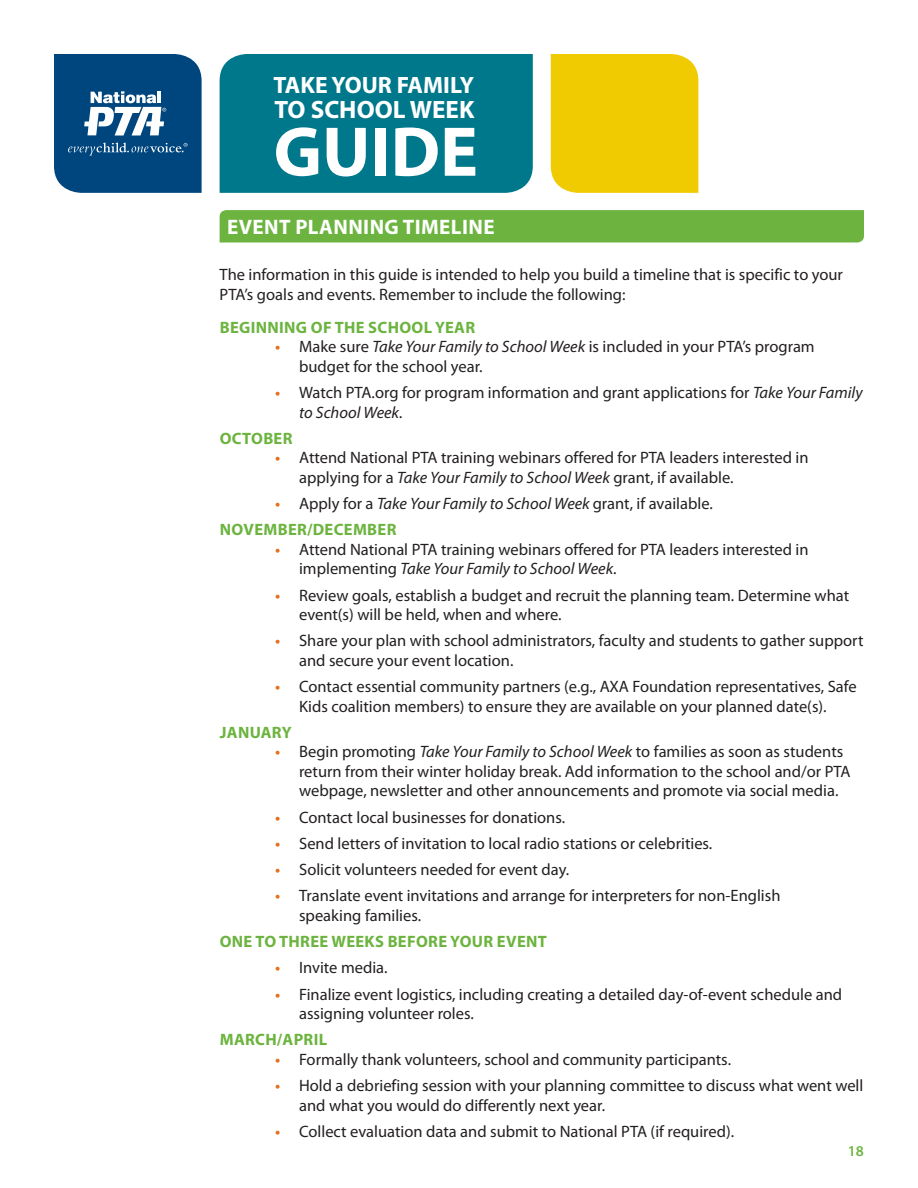
<style>
.page{position:relative;width:918px;height:1188px;background:#fff}
.page>*{position:absolute;margin:0;border:0;box-sizing:border-box;transform-origin:0 0}
.t1{font:700 70.95px "Myriad Pro";color:#fff}
.t2{font:700 25.2px "Myriad Pro";color:#fff}
.t3{font:700 23.7px "Myriad Pro";color:#fff}
.t4{font:700 21px "Myriad Pro";letter-spacing:.02em;color:#fff}
.List_w_tabs{font:16.5px/19.5px "Myriad Pro";color:#231f20}
.List_w_tabs-2{font:700 16.5px "Myriad Pro";letter-spacing:.02em;color:#6cb43f}
.t5{font:600 15px "Myriad Pro";color:#6cb43f}
.s1{font-weight:600;color:#e4701e}
.s2{font-style:italic}
</style>
<div class="page">
<div style="left:220px;top:54px;width:313px;height:139px;background:#00788b"></div>
<svg style="left:54px;top:54px;width:148px;height:139px;background:#1e5c8d"></svg>
<div style="left:551px;top:54px;width:147px;height:139px;background:#f0cb02"></div>
<div style="left:220px;top:210px;width:644px;height:33px;background:#6cb43f"></div>
<h3 class="t3" style="left:274px;top:69px;width:202px">TAKE YOUR FAMILY</h3>
<h2 class="t2" style="left:275px;top:93px;width:201px">TO SCHOOL WEEK</h2>
<h1 class="t1" style="left:274px;top:106px;width:206px">GUIDE</h1>
<p class="t4" style="left:227px;top:213px;width:269px">EVENT PLANNING TIMELINE</p>
<p class="List_w_tabs" style="left:220px;top:265px;width:625px">The information in this guide is intended to help you build a timeline that is specific to your<br>PTA’s goals and events. Remember to include the following:</p>
<p class="List_w_tabs-2" style="left:220px;top:317px;width:257px">BEGINNING OF THE SCHOOL YEAR</p>
<p class="List_w_tabs" style="left:299px;top:337px;width:517px;text-indent:-24px"><span class="s1">•</span> Make sure <span class="s2">Take Your Family to School Week</span> is included in your PTA’s program budget for the school year.</p>
<p class="List_w_tabs" style="left:299px;top:383px;width:565px;text-indent:-24px"><span class="s1">•</span> Watch PTA.org for program information and grant applications for <span class="s2">Take Your Family to School Week.</span></p>
<p class="List_w_tabs-2" style="left:220px;top:428px;width:74px">OCTOBER</p>
<p class="List_w_tabs" style="left:299px;top:448px;width:511px;text-indent:-24px"><span class="s1">•</span> Attend National PTA training webinars offered for PTA leaders interested in applying for a <span class="s2">Take Your Family to School Week</span> grant, if available.</p>
<p class="List_w_tabs" style="left:275px;top:494px;width:438px"><span class="s1">•</span> Apply for a <span class="s2">Take Your Family to School Week</span> grant, if available.</p>
<p class="List_w_tabs-2" style="left:220px;top:519px;width:178px">NOVEMBER/DECEMBER</p>
<p class="List_w_tabs" style="left:299px;top:539px;width:511px;text-indent:-24px"><span class="s1">•</span> Attend National PTA training webinars offered for PTA leaders interested in implementing <span class="s2">Take Your Family to School Week</span>.</p>
<p class="List_w_tabs" style="left:299px;top:585px;width:552px;text-indent:-24px"><span class="s1">•</span> Review goals, establish a budget and recruit the planning team. Determine what event(s) will be held, when and where.</p>
<p class="List_w_tabs" style="left:299px;top:631px;width:566px;text-indent:-24px"><span class="s1">•</span> Share your plan with school administrators, faculty and students to gather support and secure your event location.</p>
<p class="List_w_tabs" style="left:275px;top:677px;width:583px;text-align:center"><span class="s1">•</span> Contact essential community partners (e.g., AXA Foundation representatives, Safe<br>Kids coalition members) to ensure they are available on your planned date(s).</p>
<p class="List_w_tabs-2" style="left:220px;top:722px;width:73px">JANUARY</p>
<p class="List_w_tabs" style="left:299px;top:742px;width:553px;text-indent:-24px"><span class="s1">•</span> Begin promoting <span class="s2">Take Your Family to School Week</span> to families as soon as students return from their winter holiday break. Add information to the school and/or PTA webpage, newsletter and other announcements and promote via social media.</p>
<p class="List_w_tabs" style="left:275px;top:807px;width:290px"><span class="s1">•</span> Contact local businesses for donations.</p>
<p class="List_w_tabs" style="left:275px;top:833px;width:437px"><span class="s1">•</span> Send letters of invitation to local radio stations or celebrities.</p>
<p class="List_w_tabs" style="left:275px;top:860px;width:294px"><span class="s1">•</span> Solicit volunteers needed for event day.</p>
<p class="List_w_tabs" style="left:299px;top:886px;width:483px;text-indent:-24px"><span class="s1">•</span> Translate event invitations and arrange for interpreters for non-English speaking families.</p>
<p class="List_w_tabs-2" style="left:220px;top:931px;width:329px">ONE TO THREE WEEKS BEFORE YOUR EVENT</p>
<p class="List_w_tabs" style="left:275px;top:958px;width:113px"><span class="s1">•</span> Invite media.</p>
<p class="List_w_tabs" style="left:299px;top:984px;width:545px;text-indent:-24px"><span class="s1">•</span> Finalize event logistics, including creating a detailed day-of-event schedule and assigning volunteer roles.</p>
<p class="List_w_tabs-2" style="left:220px;top:1029px;width:109px">MARCH/APRIL</p>
<p class="List_w_tabs" style="left:275px;top:1049px;width:456px"><span class="s1">•</span> Formally thank volunteers, school and community participants.</p>
<p class="List_w_tabs" style="left:299px;top:1076px;width:566px;text-indent:-24px"><span class="s1">•</span> Hold a debriefing session with your planning committee to discuss what went well and what you would do differently next year.</p>
<p class="List_w_tabs" style="left:275px;top:1121px;width:459px"><span class="s1">•</span> Collect evaluation data and submit to National PTA (if required).</p>
<p class="t5" style="left:848px;top:1141px;width:18px">18</p>
</div>
